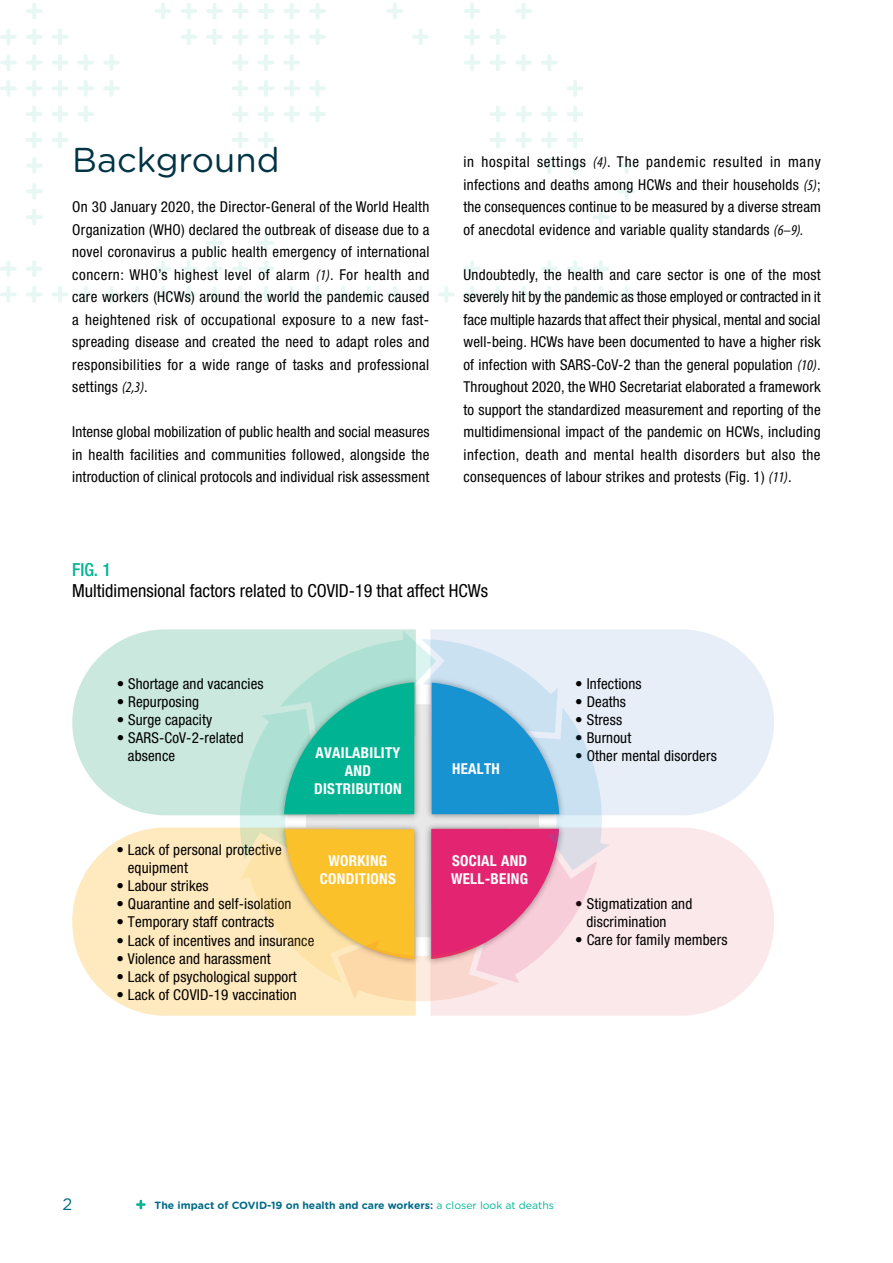
<style>
.page{position:relative;width:893px;height:1263px;background:#fff}
.page>*{position:absolute;margin:0;border:0;box-sizing:border-box;transform-origin:0 0}
.t1{font:34.5px "Gotham Rounded";color:#003444}
.t2{font:condensed 18px "Helvetica Neue";color:#000}
.t3{font:500 condensed 18px "Helvetica Neue";color:#00b493}
.t4{font:16.5px "Gotham Rounded";color:#006b88}
.t5{font:condensed 15px/22.5px "Helvetica Neue";letter-spacing:.01em;color:#000;text-align:justify}
.t6{font:700 condensed 15px/18px "Helvetica Neue";letter-spacing:.02em;color:#fff;text-align:center}
.t7{font:700 10.5px "Gotham Rounded";color:#006b88}
.s1{font-family:"Myriad Pro";font-style:italic}
.s2{font-weight:400;color:#00b493}
</style>
<div class="page">
<svg style="left:0;top:3px;width:635px;height:300px"></svg>
<svg style="left:136px;top:1200px;width:10px;height:9px"></svg>
<svg style="left:72px;top:629px;width:344px;height:186px;background:#cfeae1"></svg>
<svg style="left:72px;top:827px;width:344px;height:189px;background:#ffebc6"></svg>
<svg style="left:430px;top:827px;width:344px;height:189px;background:#fbeaec"></svg>
<svg style="left:431px;top:629px;width:343px;height:186px;background:#e9f0f8"></svg>
<svg style="left:240px;top:630px;width:370px;height:371px;background:#bac1b8"></svg>
<h1 class="t1" style="left:72px;top:136px;width:209px">Background</h1>
<p class="t5" style="left:72px;top:195px;width:359px">On 30 January 2020, the Director-General of the World Health Organization (WHO) declared the outbreak of disease due to a novel coronavirus a public health emergency of international concern: WHO’s highest level of alarm <span class="s1">(1)</span>. For health and care workers (HCWs) around the world the pandemic caused a heightened risk of occupational exposure to a new fast&shy;spreading disease and created the need to adapt roles and responsibilities for a wide range of tasks and professional settings <span class="s1">(2,3)</span>.</p>
<p class="t5" style="left:72px;top:420px;width:359px">Intense global mobilization of public health and social measures in health facilities and communities followed, alongside the introduction of clinical protocols and individual risk assessment</p>
<p class="t5" style="left:463px;top:150px;width:359px">in hospital settings <span class="s1">(4)</span>. The pandemic resulted in many infections and deaths among HCWs and their households <span class="s1">(5)</span>; the consequences continue to be measured by a diverse stream of anecdotal evidence and variable quality standards <span class="s1">(6–9).</span></p>
<p class="t5" style="left:463px;top:263px;width:359px">Undoubtedly, the health and care sector is one of the most severely hit by the pandemic as those employed or contracted in it face multiple hazards that affect their physical, mental and social well-being. HCWs have been documented to have a higher risk of infection with SARS-CoV-2 than the general population <span class="s1">(10)</span>.<br>Throughout 2020, the WHO Secretariat elaborated a framework to support the standardized measurement and reporting of the multidimensional impact of the pandemic on HCWs, including infection, death and mental health disorders but also the consequences of labour strikes and protests (Fig. 1) <span class="s1">(11)</span>.</p>
<p class="t3" style="left:72px;top:558px;width:40px">FIG. 1</p>
<p class="t2" style="left:72px;top:580px;width:417px">Multidimensional factors related to COVID-19 that affect HCWs</p>
<p class="t5" style="left:117px;top:673px;width:149px">• Shortage and vacancies</p>
<p class="t5" style="left:117px;top:691px;width:84px">• Repurposing</p>
<p class="t5" style="left:117px;top:709px;width:97px">• Surge capacity</p>
<p class="t5" style="left:128px;top:729px;width:117px;line-height:18px;text-indent:-11px">• SARS-CoV-2-related absence</p>
<p class="t6" style="left:314px;top:743px;width:89px">AVAILABILITY<br>AND<br>DISTRIBUTION</p>
<p class="t6" style="left:452px;top:759px;width:49px">HEALTH</p>
<p class="t5" style="left:128px;top:841px;width:155px;line-height:18px;text-indent:-11px">• Lack of personal protective equipment</p>
<p class="t5" style="left:117px;top:875px;width:94px">• Labour strikes</p>
<p class="t5" style="left:117px;top:893px;width:177px">• Quarantine and self-isolation</p>
<p class="t5" style="left:117px;top:911px;width:159px">• Temporary staff contracts</p>
<p class="t5" style="left:117px;top:929px;width:199px">• Lack of incentives and insurance</p>
<p class="t5" style="left:117px;top:947px;width:156px">• Violence and harassment</p>
<p class="t5" style="left:117px;top:965px;width:182px">• Lack of psychological support</p>
<p class="t5" style="left:117px;top:983px;width:182px">• Lack of COVID-19 vaccination</p>
<p class="t6" style="left:320px;top:852px;width:78px">WORKING<br>CONDITIONS</p>
<p class="t6" style="left:451px;top:852px;width:79px;text-align:left">SOCIAL AND<br>WELL-BEING</p>
<p class="t5" style="left:575px;top:673px;width:68px">• Infections</p>
<p class="t5" style="left:575px;top:691px;width:52px">• Deaths</p>
<p class="t5" style="left:575px;top:709px;width:48px">• Stress</p>
<p class="t5" style="left:575px;top:727px;width:57px">• Burnout</p>
<p class="t5" style="left:575px;top:745px;width:143px">• Other mental disorders</p>
<p class="t5" style="left:586px;top:895px;width:107px;line-height:18px;text-indent:-11px">• Stigmatization and discrimination</p>
<p class="t5" style="left:575px;top:928px;width:154px">• Care for family members</p>
<p class="t4" style="left:62px;top:1193px;width:11px">2</p>
<p class="t7" style="left:155px;top:1198px;width:401px">The impact of COVID-19 on health and care workers: <span class="s2">a closer look at deaths</span></p>
</div>
